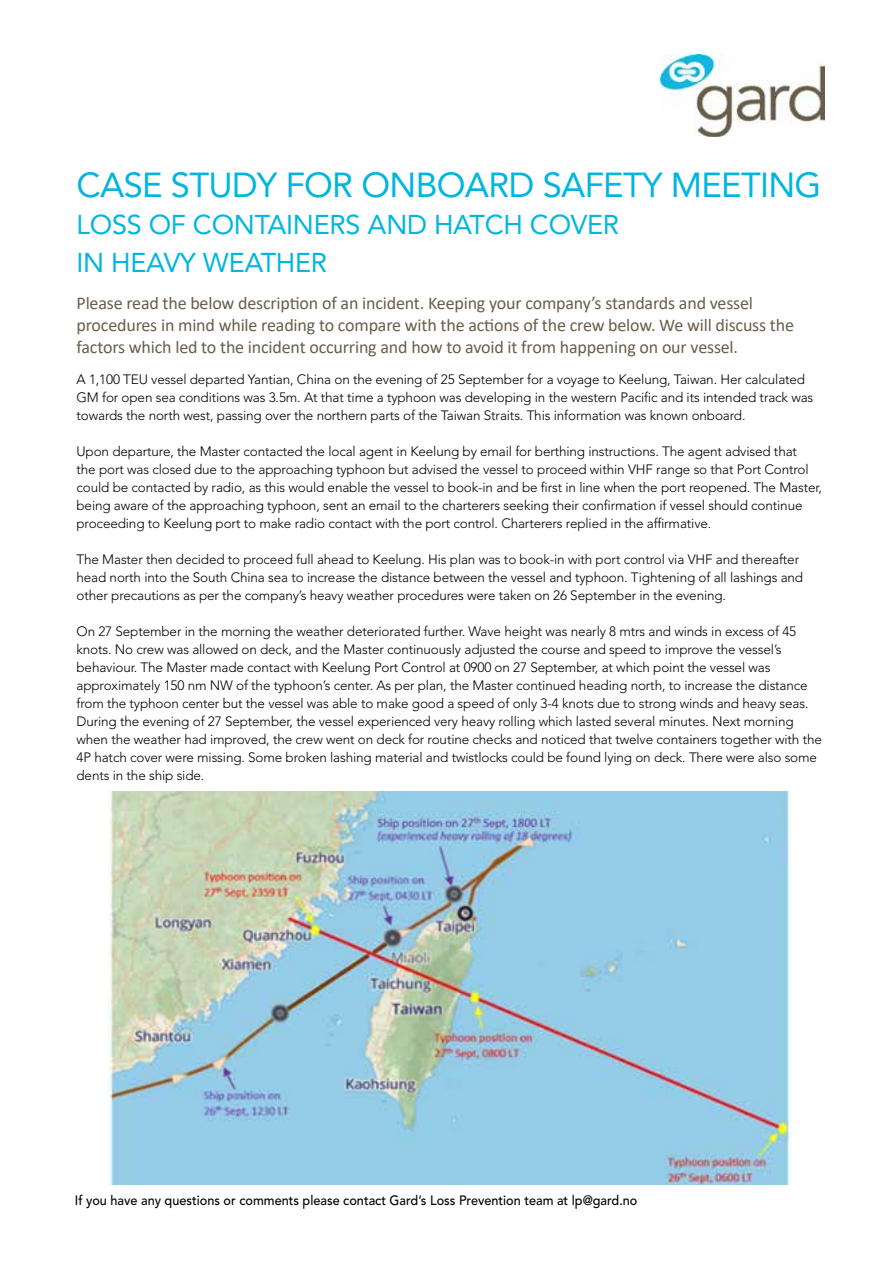
<style>
.page{position:relative;width:893px;height:1263px;background:#fff}
.page>*{position:absolute;margin:0;border:0;box-sizing:border-box;transform-origin:0 0}
.t1{font:34.5px "Avenir LT Std";letter-spacing:-.02em;color:#00b6de}
.t2{font:27px/37.5px "Avenir LT Std";letter-spacing:-.01em;color:#00b6de}
.t3{font:18px/21.6px "Calibri";letter-spacing:-.01em;color:#695e4a}
.t4{font:300 13.5px/18px "Avenir LT Std";letter-spacing:-.01em;color:#000}
.t5{font:500 13.5px "Avenir LT Std";color:#000;scale:.94 1}
</style>
<div class="page">
<img style="left:109px;top:791px;width:683px;height:393px">
<img style="left:661px;top:54px;width:163px;height:83px">
<h1 class="t1" style="left:77px;top:165px;width:746px">CASE STUDY FOR ONBOARD SAFETY MEETING</h1>
<h2 class="t2" style="left:77px;top:206px;width:544px">LOSS OF CONTAINERS AND HATCH COVER<br>IN HEAVY WEATHER</h2>
<p class="t3" style="left:77px;top:292px;width:719px">Please read the below description of an incident. Keeping your company’s standards and vessel procedures in mind while reading to compare with the actions of the crew below. We will discuss the factors which led to the incident occurring and how to avoid it from happening on our vessel.</p>
<p class="t4" style="left:77px;top:370px;width:738px">A 1,100 TEU vessel departed Yantian, China on the evening of 25 September for a voyage to Keelung, Taiwan. Her calculated<br>GM for open sea conditions was 3.5m. At that time a typhoon was developing in the western Pacific and its intended track was towards the north west, passing over the northern parts of the Taiwan Straits. This information was known onboard.</p>
<p class="t4" style="left:77px;top:442px;width:747px">Upon departure, the Master contacted the local agent in Keelung by email for berthing instructions. The agent advised that<br>the port was closed due to the approaching typhoon but advised the vessel to proceed within VHF range so that Port Control could be contacted by radio, as this would enable the vessel to book-in and be first in line when the port reopened. The Master, being aware of the approaching typhoon, sent an email to the charterers seeking their confirmation if vessel should continue proceeding to Keelung port to make radio contact with the port control. Charterers replied in the affirmative.</p>
<p class="t4" style="left:77px;top:550px;width:728px">The Master then decided to proceed full ahead to Keelung. His plan was to book-in with port control via VHF and thereafter head north into the South China sea to increase the distance between the vessel and typhoon. Tightening of all lashings and other precautions as per the company’s heavy weather procedures were taken on 26 September in the evening.</p>
<p class="t4" style="left:77px;top:622px;width:747px">On 27 September in the morning the weather deteriorated further. Wave height was nearly 8 mtrs and winds in excess of 45 knots. No crew was allowed on deck, and the Master continuously adjusted the course and speed to improve the vessel’s behaviour. The Master made contact with Keelung Port Control at 0900 on 27 September, at which point the vessel was approximately 150 nm NW of the typhoon’s center. As per plan, the Master continued heading north, to increase the distance from the typhoon center but the vessel was able to make good a speed of only 3-4 knots due to strong winds and heavy seas.<br>During the evening of 27 September, the vessel experienced very heavy rolling which lasted several minutes. Next morning when the weather had improved, the crew went on deck for routine checks and noticed that twelve containers together with the 4P hatch cover were missing. Some broken lashing material and twistlocks could be found lying on deck. There were also some dents in the ship side.</p>
<p class="t5" style="left:75px;top:1193px;width:600px">If you have any questions or comments please contact Gard’s Loss Prevention team at lp@gard.no</p>
</div>
